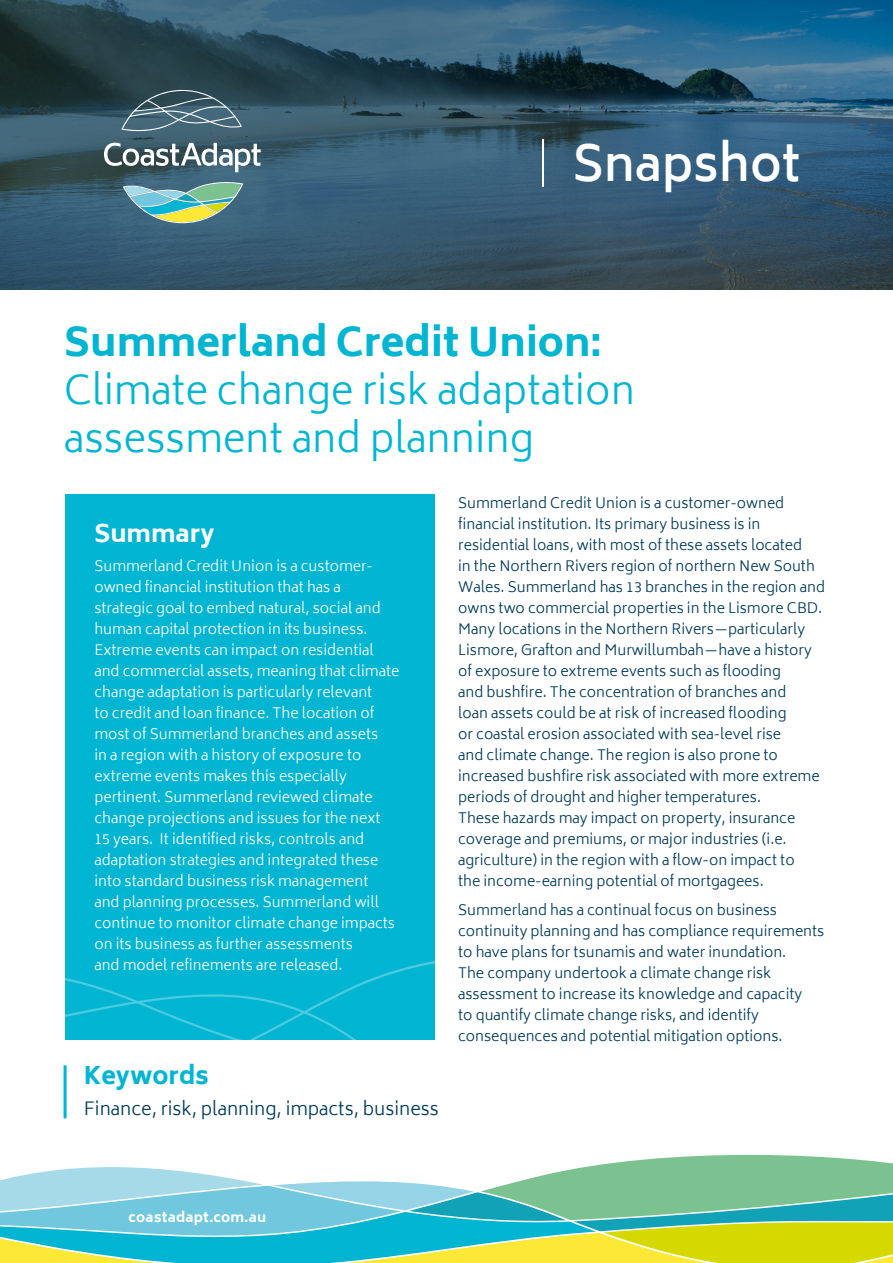
<style>
.page{position:relative;width:893px;height:1263px;background:#fff}
.page>*{position:absolute;margin:0;border:0;box-sizing:border-box;transform-origin:0 0}
.t1{font:600 48px "Biryani";color:#fff}
.t2{font:300 39px/48px "Biryani";color:#00b5d2}
.t3{font:800 39px "Biryani";color:#00b5d2}
.t4{font:800 24px "Biryani";color:#00b5d2}
.t5{font:800 24px "Biryani";color:#fff}
.t6{font:300 18px "Biryani";color:#003a57}
.t7{font:300 14.25px/21px "Biryani";color:#003a57}
.t8{font:300 14.25px/21px "Biryani";color:#fff}
.t9{font:800 13.5px "Biryani";letter-spacing:.02em;color:#fff}
</style>
<div class="page">
<svg style="left:0;top:1154px;width:893px;height:109px"></svg>
<div style="left:65px;top:494px;width:370px;height:546px;background:#00b5d2"></div>
<svg style="left:65px;top:961px;width:370px;height:79px"></svg>
<hr style="left:64px;top:1065px;width:3px;height:53px;background:#00b5d2">
<svg style="left:0;top:0;width:893px;height:289px;background:#31566c"></svg>
<hr style="left:543px;top:139px;width:1px;height:48px;background:#fff">
<svg style="left:123px;top:182px;width:120px;height:41px;background:#75a89a"></svg>
<svg style="left:121px;top:90px;width:121px;height:41px;background:#4f6b78"></svg>
<svg style="left:104px;top:143px;width:157px;height:29px"></svg>
<h1 class="t1" style="left:573px;top:136px;width:229px">Snapshot</h1>
<h2 class="t3" style="left:64px;top:320px;width:539px">Summerland Credit Union:</h2>
<h2 class="t2" style="left:64px;top:367px;width:572px">Climate change risk adaptation assessment and planning</h2>
<h3 class="t5" style="left:94px;top:519px;width:122px">Summary</h3>
<p class="t8" style="left:94px;top:556px;width:306px">Summerland Credit Union is a customer&shy;owned financial institution that has a strategic goal to embed natural, social and human capital protection in its business.<br>Extreme events can impact on residential and commercial assets, meaning that climate change adaptation is particularly relevant<br>to credit and loan finance. The location of most of Summerland branches and assets<br>in a region with a history of exposure to extreme events makes this especially pertinent. Summerland reviewed climate change projections and issues for the next 15 years. It identified risks, controls and adaptation strategies and integrated these into standard business risk management<br>and planning processes. Summerland will continue to monitor climate change impacts on its business as further assessments<br>and model refinements are released.</p>
<h3 class="t4" style="left:84px;top:1062px;width:126px">Keywords</h3>
<p class="t6" style="left:84px;top:1098px;width:356px">Finance, risk, planning, impacts, business</p>
<p class="t7" style="left:458px;top:492px;width:369px">Summerland Credit Union is a customer-owned financial institution. Its primary business is in residential loans, with most of these assets located<br>in the Northern Rivers region of northern New South Wales. Summerland has 13 branches in the region and owns two commercial properties in the Lismore CBD.<br>Many locations in the Northern Rivers—particularly Lismore, Grafton and Murwillumbah—have a history of exposure to extreme events such as flooding<br>and bushfire. The concentration of branches and<br>loan assets could be at risk of increased flooding<br>or coastal erosion associated with sea-level rise<br>and climate change. The region is also prone to increased bushfire risk associated with more extreme periods of drought and higher temperatures.<br>These hazards may impact on property, insurance coverage and premiums, or major industries (i.e. agriculture) in the region with a flow-on impact to<br>the income-earning potential of mortgagees.</p>
<p class="t7" style="left:458px;top:900px;width:368px">Summerland has a continual focus on business continuity planning and has compliance requirements to have plans for tsunamis and water inundation.<br>The company undertook a climate change risk assessment to increase its knowledge and capacity<br>to quantify climate change risks, and identify consequences and potential mitigation options.</p>
<p class="t9" style="left:129px;top:1209px;width:139px">coastadapt.com.au</p>
</div>
